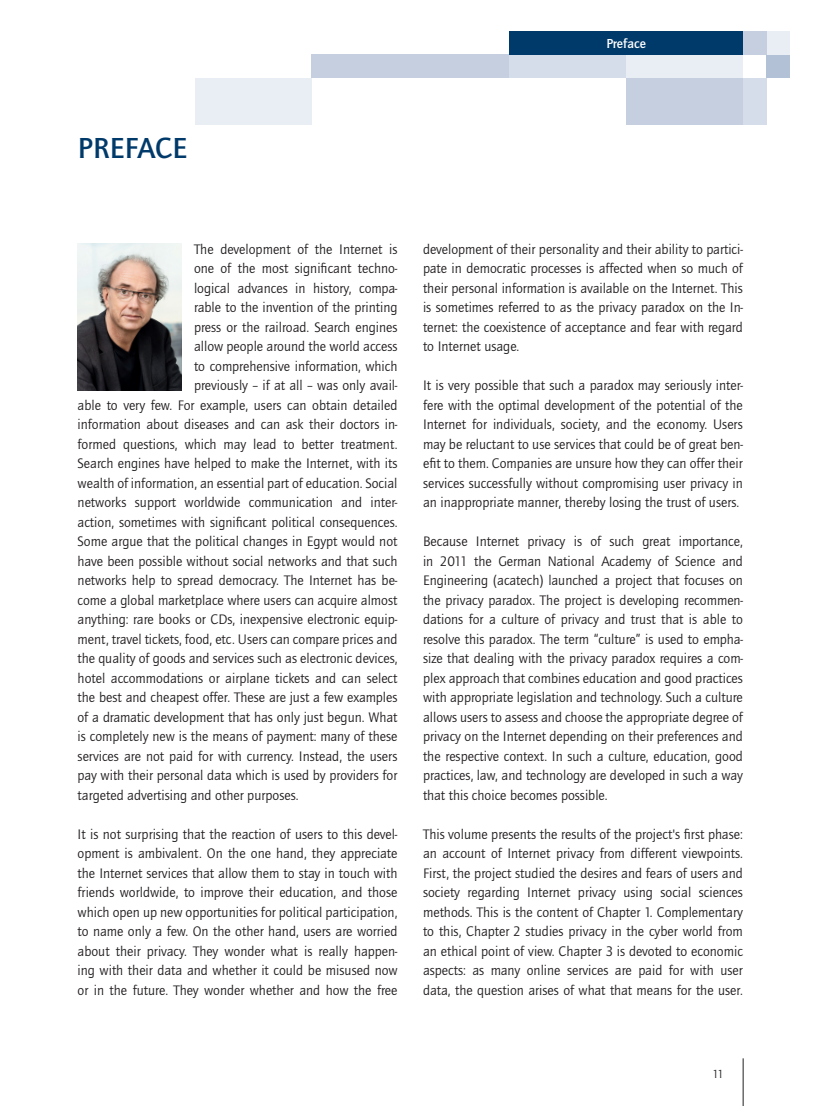
<style>
.page{position:relative;width:821px;height:1106px;background:#fff}
.page>*{position:absolute;margin:0;border:0;box-sizing:border-box;transform-origin:0 0}
.t1{font:500 30px "Quay Sans ITC Std";letter-spacing:.01em;color:#003a6a}
.t2{font:14.25px/19.5px "Quay Sans ITC Std";color:#231f20;text-align:justify}
.t3{font:500 13.5px "Quay Sans ITC Std";color:#fff}
.t4{font:12px "Quay Sans ITC Std";color:#231f20}
</style>
<div class="page">
<div style="left:766px;top:54px;width:24px;height:24px;background:#b3c1d7"></div>
<div style="left:743px;top:78px;width:23px;height:47px;background:#d6ddea"></div>
<div style="left:766px;top:31px;width:24px;height:23px;background:#e9eef4"></div>
<div style="left:626px;top:54px;width:117px;height:24px;background:#e9eef4"></div>
<div style="left:743px;top:31px;width:23px;height:23px;background:#c5cfe0"></div>
<div style="left:626px;top:78px;width:117px;height:47px;background:#c5cfe0"></div>
<div style="left:312px;top:54px;width:197px;height:24px;background:#c5cfe0"></div>
<div style="left:195px;top:78px;width:117px;height:47px;background:#e9eef4"></div>
<div style="left:509px;top:54px;width:117px;height:24px;background:#d6ddea"></div>
<hr style="left:743px;top:1058px;width:1px;height:48px;background:#231f20">
<div style="left:509px;top:31px;width:234px;height:23px;background:#003a6a"></div>
<img style="left:78px;top:243px;width:103px;height:147px">
<p class="t3" style="left:606px;top:35px;width:41px">Preface</p>
<h1 class="t1" style="left:78px;top:131px;width:108px">Pre face</h1>
<p class="t2" style="left:194px;top:239px;width:205px">The development of the Internet is</p>
<p class="t2" style="left:194px;top:259px;width:205px">one of the most significant techno-</p>
<p class="t2" style="left:194px;top:278px;width:205px">logical advances in history, compa-</p>
<p class="t2" style="left:194px;top:298px;width:205px">rable to the invention of the printing</p>
<p class="t2" style="left:194px;top:317px;width:205px">press or the railroad. Search engines</p>
<p class="t2" style="left:194px;top:337px;width:205px">allow people around the world access</p>
<p class="t2" style="left:194px;top:356px;width:205px">to comprehensive information, which</p>
<p class="t2" style="left:194px;top:376px;width:205px">previously – if at all – was only avail-</p>
<p class="t2" style="left:78px;top:395px;width:321px">able to very few. For example, users can obtain detailed</p>
<p class="t2" style="left:78px;top:415px;width:321px">information about diseases and can ask their doctors in-</p>
<p class="t2" style="left:78px;top:434px;width:321px">formed questions, which may lead to better treatment.</p>
<p class="t2" style="left:78px;top:454px;width:321px">Search engines have helped to make the Internet, with its</p>
<p class="t2" style="left:78px;top:473px;width:321px">wealth of information, an essential part of education. Social</p>
<p class="t2" style="left:78px;top:493px;width:321px">networks support worldwide communication and inter-</p>
<p class="t2" style="left:78px;top:512px;width:321px">action, sometimes with significant political consequences.</p>
<p class="t2" style="left:78px;top:532px;width:321px">Some argue that the political changes in Egypt would not</p>
<p class="t2" style="left:78px;top:551px;width:321px">have been possible without social networks and that such</p>
<p class="t2" style="left:78px;top:571px;width:321px">networks help to spread democracy. The Internet has be-</p>
<p class="t2" style="left:78px;top:590px;width:321px">come a global marketplace where users can acquire almost</p>
<p class="t2" style="left:78px;top:610px;width:321px">anything: rare books or CDs, inexpensive electronic equip-</p>
<p class="t2" style="left:78px;top:629px;width:321px">ment, travel tickets, food, etc. Users can compare prices and</p>
<p class="t2" style="left:78px;top:649px;width:321px">the quality of goods and services such as electronic devices,</p>
<p class="t2" style="left:78px;top:668px;width:321px">hotel accommodations or airplane tickets and can select</p>
<p class="t2" style="left:78px;top:688px;width:321px">the best and cheapest offer. These are just a few examples</p>
<p class="t2" style="left:78px;top:707px;width:321px">of a dramatic development that has only just begun. What</p>
<p class="t2" style="left:78px;top:727px;width:321px">is completely new is the means of payment: many of these</p>
<p class="t2" style="left:78px;top:746px;width:321px">services are not paid for with currency. Instead, the users</p>
<p class="t2" style="left:78px;top:766px;width:321px">pay with their personal data which is used by providers for</p>
<p class="t2" style="left:78px;top:785px;width:222px">targeted advertising and other purposes.</p>
<p class="t2" style="left:78px;top:824px;width:321px">It is not surprising that the reaction of users to this devel&shy;opment is ambivalent. On the one hand, they appreciate the Internet services that allow them to stay in touch with friends worldwide, to improve their education, and those which open up new opportunities for political participation, to name only a few. On the other hand, users are worried about their privacy. They wonder what is really happen&shy;ing with their data and whether it could be misused now or in the future. They wonder whether and how the free</p>
<p class="t2" style="left:423px;top:239px;width:321px">development of their personality and their ability to partici&shy;pate in democratic processes is affected when so much of their personal information is available on the Internet. This is sometimes referred to as the privacy paradox on the In&shy;ternet: the coexistence of acceptance and fear with regard to Internet usage.</p>
<p class="t2" style="left:423px;top:375px;width:321px">It is very possible that such a paradox may seriously inter&shy;fere with the optimal development of the potential of the Internet for individuals, society, and the economy. Users may be reluctant to use services that could be of great ben&shy;efit to them. Companies are unsure how they can offer their services successfully without compromising user privacy in an inappropriate manner, thereby losing the trust of users.</p>
<p class="t2" style="left:423px;top:531px;width:321px">Because Internet privacy is of such great importance, in 2011 the German National Academy of Science and Engineering (acatech) launched a project that focuses on the privacy paradox. The project is developing recommen&shy;dations for a culture of privacy and trust that is able to resolve this paradox. The term “culture” is used to empha&shy;size that dealing with the privacy paradox requires a com&shy;plex approach that combines education and good practices with appropriate legislation and technology. Such a culture allows users to assess and choose the appropriate degree of privacy on the Internet depending on their preferences and the respective context. In such a culture, education, good practices, law, and technology are developed in such a way that this choice becomes possible.</p>
<p class="t2" style="left:423px;top:824px;width:321px">This volume presents the results of the project's first phase: an account of Internet privacy from different viewpoints.<br>First, the project studied the desires and fears of users and society regarding Internet privacy using social sciences methods. This is the content of Chapter 1. Complementary to this, Chapter 2 studies privacy in the cyber world from an ethical point of view. Chapter 3 is devoted to economic aspects: as many online services are paid for with user data, the question arises of what that means for the user.</p>
<p class="t4" style="left:712px;top:1066px;width:13px">11</p>
</div>
